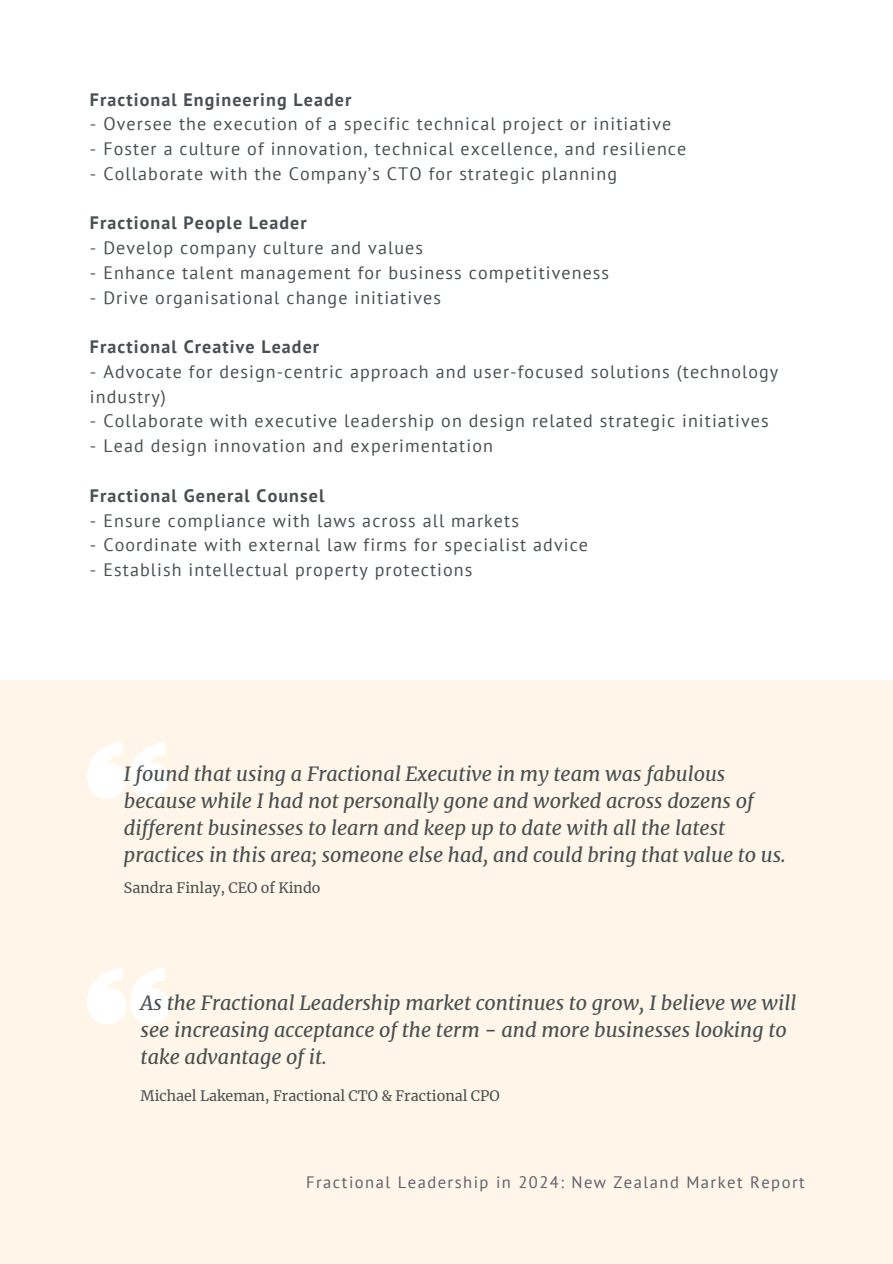
<style>
.page{position:relative;width:893px;height:1264px;background:#fff}
.page>*{position:absolute;margin:0;border:0;box-sizing:border-box;transform-origin:0 0}
.t1{font:italic 19.65px/27.2px "Merriweather";color:#495052}
.t2{font:18px/24.8px "PT Sans";letter-spacing:.06em;color:#495052}
.t3{font:700 18px "PT Sans";letter-spacing:.06em;color:#495052}
.t4{font:16.5px "PT Sans";letter-spacing:.09em;color:#5f5f6b}
.t5{font:14.25px "Merriweather";color:#495052}
</style>
<div class="page">
<div style="left:0;top:680px;width:892px;height:583px;background:#fff6e9"></div>
<svg style="left:87px;top:968px;width:82px;height:56px"></svg>
<svg style="left:87px;top:742px;width:82px;height:56px"></svg>
<p class="t3" style="left:90px;top:87px;width:263px">Fractional Engineering Leader</p>
<p class="t2" style="left:90px;top:111px;width:583px">- Oversee the execution of a specific technical project or initiative</p>
<p class="t2" style="left:90px;top:136px;width:597px">- Foster a culture of innovation, technical excellence, and resilience</p>
<p class="t2" style="left:90px;top:161px;width:528px">- Collaborate with the Company’s CTO for strategic planning</p>
<p class="t3" style="left:90px;top:211px;width:218px">Fractional People Leader</p>
<p class="t2" style="left:90px;top:235px;width:334px">- Develop company culture and values</p>
<p class="t2" style="left:90px;top:260px;width:520px">- Enhance talent management for business competitiveness</p>
<p class="t2" style="left:90px;top:284px;width:352px">- Drive organisational change initiatives</p>
<p class="t3" style="left:90px;top:335px;width:231px">Fractional Creative Leader</p>
<p class="t2" style="left:90px;top:359px;width:689px">- Advocate for design-centric approach and user-focused solutions (technology industry)</p>
<p class="t2" style="left:90px;top:408px;width:680px">- Collaborate with executive leadership on design related strategic initiatives</p>
<p class="t2" style="left:90px;top:433px;width:404px">- Lead design innovation and experimentation</p>
<p class="t3" style="left:90px;top:483px;width:236px">Fractional General Counsel</p>
<p class="t2" style="left:90px;top:507px;width:430px">- Ensure compliance with laws across all markets</p>
<p class="t2" style="left:90px;top:532px;width:499px">- Coordinate with external law firms for specialist advice</p>
<p class="t2" style="left:90px;top:557px;width:384px">- Establish intellectual property protections</p>
<p class="t1" style="left:124px;top:760px;width:663px">I found that using a Fractional Executive in my team was fabulous because while I had not personally gone and worked across dozens of different businesses to learn and keep up to date with all the latest practices in this area; someone else had, and could bring that value to us.</p>
<p class="t5" style="left:124px;top:879px;width:198px">Sandra Finlay, CEO of Kindo</p>
<p class="t1" style="left:141px;top:989px;width:657px">As the Fractional Leadership market continues to grow, I believe we will see increasing acceptance of the term - and more businesses looking to take advantage of it.</p>
<p class="t5" style="left:141px;top:1086px;width:360px">Michael Lakeman, Fractional CTO &amp; Fractional CPO</p>
<p class="t4" style="left:306px;top:1171px;width:500px">Fractional Leadership in 2024: New Zealand Market Report</p>
</div>
